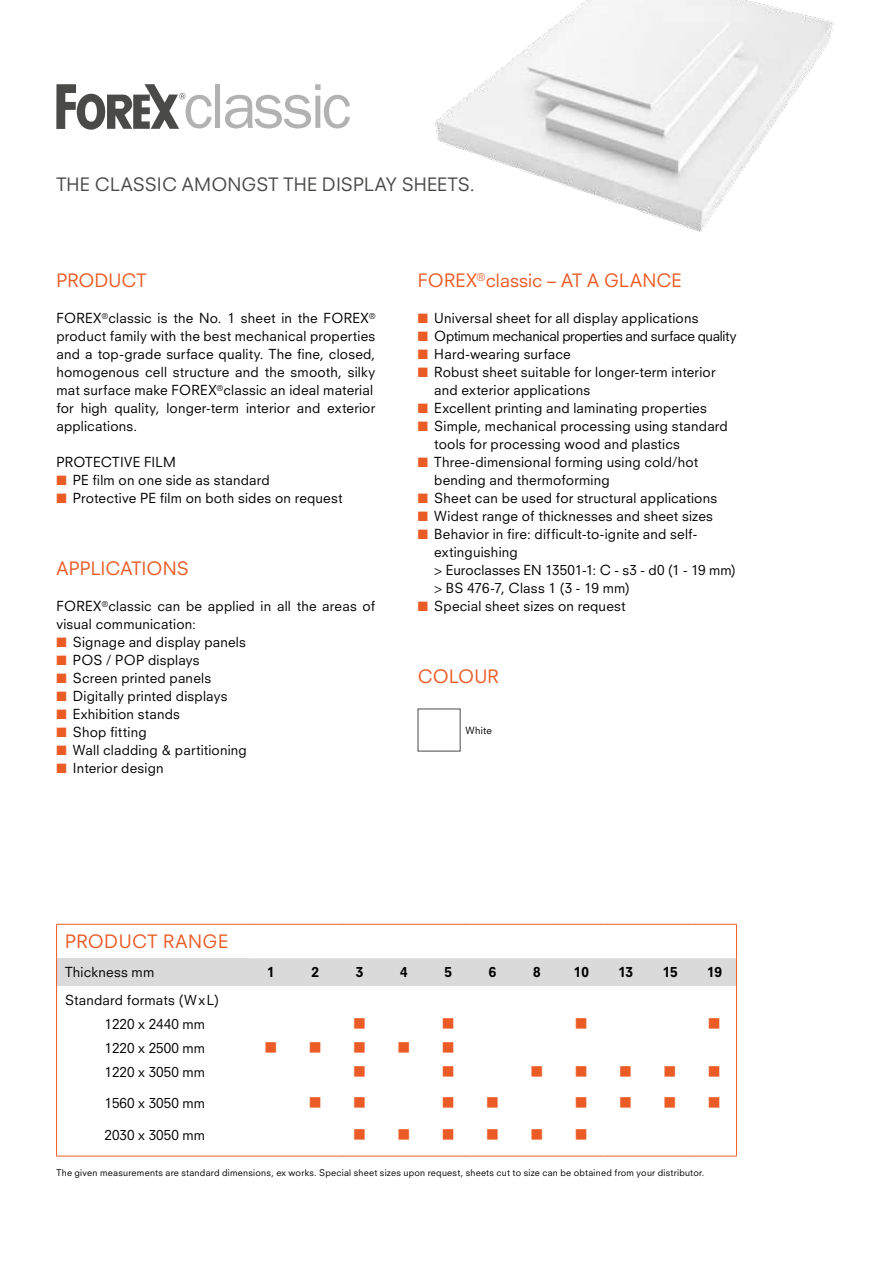
<style>
.page{position:relative;width:893px;height:1263px;background:#fff}
.page>*{position:absolute;margin:0;border:0;box-sizing:border-box;transform-origin:0 0}
.t1{font:18px "Neuzeit SLT Std";letter-spacing:.005em;color:#eb5b25}
.t2{font:18px "Neuzeit SLT Std";letter-spacing:.005em;color:#4a4a49}
.t3{font:18px/24px "Wingdings";color:#eb5b25;text-align:justify}
.t4{font:18px "Neuzeit SLT Std";letter-spacing:.025em;color:#eb5b25}
.t5{font:13.5px/18px "Neuzeit SLT Std";letter-spacing:.015em;color:#000}
.t6{font:13.5px "Neuzeit SLT Std";letter-spacing:-.025em;color:#000}
.t7{font:800 13.5px "Neuzeit SLT Std";letter-spacing:-.01em;color:#000}
.t8{font:9.75px "Neuzeit SLT Std";letter-spacing:.025em;color:#000}
.t9{font:9px "Neuzeit SLT Std";letter-spacing:.03em;color:#000}
.s1{color:#eb5b25}
</style>
<div class="page">
<img style="left:435px;top:0;width:399px;height:232px">
<div style="left:215px;top:84px;width:5px;height:44px;background:#b3b2b2"></div>
<svg style="left:225px;top:84px;width:125px;height:44px"></svg>
<svg style="left:56px;top:84px;width:156px;height:46px"></svg>
<div style="left:57px;top:958px;width:192px;height:28px;background:#dadada"></div>
<hr style="left:56px;top:924px;width:1px;height:34px;background:#eb5b25">
<hr style="left:56px;top:924px;width:193px;height:1px;background:#eb5b25">
<hr style="left:249px;top:924px;width:44px;height:1px;background:#eb5b25">
<hr style="left:293px;top:924px;width:44px;height:1px;background:#eb5b25">
<hr style="left:337px;top:924px;width:45px;height:1px;background:#eb5b25">
<hr style="left:382px;top:924px;width:44px;height:1px;background:#eb5b25">
<hr style="left:426px;top:924px;width:44px;height:1px;background:#eb5b25">
<hr style="left:470px;top:924px;width:45px;height:1px;background:#eb5b25">
<hr style="left:515px;top:924px;width:44px;height:1px;background:#eb5b25">
<hr style="left:559px;top:924px;width:44px;height:1px;background:#eb5b25">
<hr style="left:603px;top:924px;width:45px;height:1px;background:#eb5b25">
<hr style="left:648px;top:924px;width:44px;height:1px;background:#eb5b25">
<hr style="left:692px;top:924px;width:45px;height:1px;background:#eb5b25">
<hr style="left:736px;top:924px;width:1px;height:34px;background:#eb5b25">
<svg style="left:56px;top:958px;width:1px;height:28px"></svg>
<div style="left:249px;top:958px;width:488px;height:28px;background:#dadada"></div>
<hr style="left:56px;top:986px;width:1px;height:170px;background:#eb5b25">
<hr style="left:56px;top:1156px;width:193px;height:1px;background:#eb5b25">
<hr style="left:249px;top:1156px;width:44px;height:1px;background:#eb5b25">
<hr style="left:293px;top:1156px;width:44px;height:1px;background:#eb5b25">
<hr style="left:337px;top:1156px;width:45px;height:1px;background:#eb5b25">
<hr style="left:382px;top:1156px;width:44px;height:1px;background:#eb5b25">
<hr style="left:426px;top:1156px;width:44px;height:1px;background:#eb5b25">
<hr style="left:470px;top:1156px;width:45px;height:1px;background:#eb5b25">
<hr style="left:515px;top:1156px;width:44px;height:1px;background:#eb5b25">
<hr style="left:559px;top:1156px;width:44px;height:1px;background:#eb5b25">
<hr style="left:603px;top:1156px;width:45px;height:1px;background:#eb5b25">
<hr style="left:648px;top:1156px;width:44px;height:1px;background:#eb5b25">
<hr style="left:736px;top:986px;width:1px;height:170px;background:#eb5b25">
<hr style="left:692px;top:1156px;width:45px;height:1px;background:#eb5b25">
<h1 class="t2" style="left:56px;top:174px;width:420px">THE CLASSIC AMONGST THE DISPLAY SHEETS.</h1>
<h1 class="t1" style="left:56px;top:270px;width:92px">PRODUCT</h1>
<p class="t5" style="left:56px;top:309px;width:320px">FOREX<sup>®</sup>classic is the No. 1 sheet in the FOREX<sup>® </sup>product family with the best mechanical properties and a top-grade surface quality. The fine, closed, homogenous cell structure and the smooth, silky mat surface make FOREX<sup>®</sup>classic an ideal material for high quality, longer-term interior and exterior applications.</p>
<p class="t5" style="left:56px;top:453px;width:121px">PROTECTIVE FILM</p>
<p class="t5" style="left:56px;top:471px;width:215px"><span class="s1">■</span> PE film on one side as standard</p>
<p class="t5" style="left:56px;top:489px;width:288px"><span class="s1">■</span> Protective PE film on both sides on request</p>
<h1 class="t1" style="left:56px;top:558px;width:134px">APPLICATIONS</h1>
<p class="t5" style="left:56px;top:597px;width:320px">FOREX<sup>®</sup>classic can be applied in all the areas of visual communication:</p>
<p class="t5" style="left:56px;top:633px;width:191px"><span class="s1">■</span> Signage and display panels</p>
<p class="t5" style="left:56px;top:651px;width:145px"><span class="s1">■</span> POS / POP displays</p>
<p class="t5" style="left:56px;top:669px;width:156px"><span class="s1">■</span> Screen printed panels</p>
<p class="t5" style="left:56px;top:687px;width:173px"><span class="s1">■</span> Digitally printed displays</p>
<p class="t5" style="left:56px;top:705px;width:125px"><span class="s1">■</span> Exhibition stands</p>
<p class="t5" style="left:56px;top:723px;width:92px"><span class="s1">■</span> Shop fitting</p>
<p class="t5" style="left:56px;top:741px;width:192px"><span class="s1">■</span> Wall cladding &amp; partitioning</p>
<p class="t5" style="left:56px;top:759px;width:109px"><span class="s1">■</span> Interior design</p>
<h1 class="t1" style="left:418px;top:270px;width:265px">FOREX<sup>®</sup>classic – AT A GLANCE</h1>
<p class="t5" style="left:418px;top:309px;width:282px"><span class="s1">■</span> Universal sheet for all display applications</p>
<p class="t6" style="left:418px;top:328px;width:320px"><span class="s1">■</span> Optimum mechanical properties and surface quality</p>
<p class="t5" style="left:418px;top:345px;width:154px"><span class="s1">■</span> Hard-wearing surface</p>
<p class="t5" style="left:434px;top:363px;width:283px;text-indent:-16px"><span class="s1">■</span> Robust sheet suitable for longer-term interior and exterior applications</p>
<p class="t5" style="left:418px;top:399px;width:290px"><span class="s1">■</span> Excellent printing and laminating properties</p>
<p class="t5" style="left:434px;top:417px;width:295px;text-indent:-16px"><span class="s1">■</span> Simple, mechanical processing using standard tools for processing wood and plastics</p>
<p class="t5" style="left:434px;top:453px;width:265px;text-indent:-16px"><span class="s1">■</span> Three-dimensional forming using cold/hot bending and thermoforming</p>
<p class="t5" style="left:418px;top:489px;width:301px"><span class="s1">■</span> Sheet can be used for structural applications</p>
<p class="t5" style="left:418px;top:507px;width:297px"><span class="s1">■</span> Widest range of thicknesses and sheet sizes</p>
<p class="t5" style="left:434px;top:525px;width:303px;text-indent:-16px"><span class="s1">■</span> Behavior in fire: difficult-to-ignite and self&shy;extinguishing<br>&gt; Euroclasses EN 13501-1: C - s3 - d0 (1 - 19 mm) &gt; BS 476-7, Class 1 (3 - 19 mm)</p>
<p class="t5" style="left:418px;top:597px;width:209px"><span class="s1">■</span> Special sheet sizes on request</p>
<h1 class="t1" style="left:418px;top:666px;width:82px">COLOUR</h1>
<p class="t8" style="left:466px;top:724px;width:28px">White</p>
<h1 class="t4" style="left:65px;top:930px;width:165px">PRODUCT RANGE</h1>
<p class="t5" style="left:65px;top:963px;width:91px">Thickness mm</p>
<p class="t7" style="left:267px;top:964px;width:9px">1</p>
<p class="t7" style="left:312px;top:964px;width:9px">2</p>
<p class="t7" style="left:356px;top:964px;width:9px">3</p>
<p class="t7" style="left:400px;top:964px;width:9px">4</p>
<p class="t7" style="left:445px;top:964px;width:9px">5</p>
<p class="t7" style="left:489px;top:964px;width:9px">6</p>
<p class="t7" style="left:533px;top:964px;width:9px">8</p>
<p class="t7" style="left:574px;top:964px;width:16px">10</p>
<p class="t7" style="left:618px;top:964px;width:16px">13</p>
<p class="t7" style="left:663px;top:964px;width:16px">15</p>
<p class="t7" style="left:707px;top:964px;width:16px">19</p>
<p class="t5" style="left:105px;top:987px;width:116px;line-height:24px;text-indent:-39px">Standard formats (WxL)<br>1220 x 2440 mm<br>1220 x 2500 mm<br>1220 x 3050 mm</p>
<p class="t5" style="left:105px;top:1094px;width:102px">1560 x 3050 mm</p>
<p class="t5" style="left:105px;top:1125px;width:102px">2030 x 3050 mm</p>
<h1 class="t3" style="left:575px;top:1012px;width:15px">■</h1>
<h1 class="t3" style="left:575px;top:1056px;width:15px;line-height:31.5px">■ ■ ■</h1>
<h1 class="t3" style="left:708px;top:1012px;width:15px">■</h1>
<h1 class="t3" style="left:442px;top:1012px;width:15px">■ ■ ■</h1>
<h1 class="t3" style="left:353px;top:1012px;width:15px">■ ■ ■</h1>
<h1 class="t3" style="left:397px;top:1036px;width:15px">■</h1>
<h1 class="t3" style="left:530px;top:1060px;width:15px">■</h1>
<h1 class="t3" style="left:309px;top:1091px;width:15px">■</h1>
<h1 class="t3" style="left:530px;top:1123px;width:15px">■</h1>
<h1 class="t3" style="left:397px;top:1123px;width:15px">■</h1>
<p class="t9" style="left:56px;top:1167px;width:650px">The given measurements are standard dimensions, ex works. Special sheet sizes upon request, sheets cut to size can be obtained from your distributor.</p>
</div>
